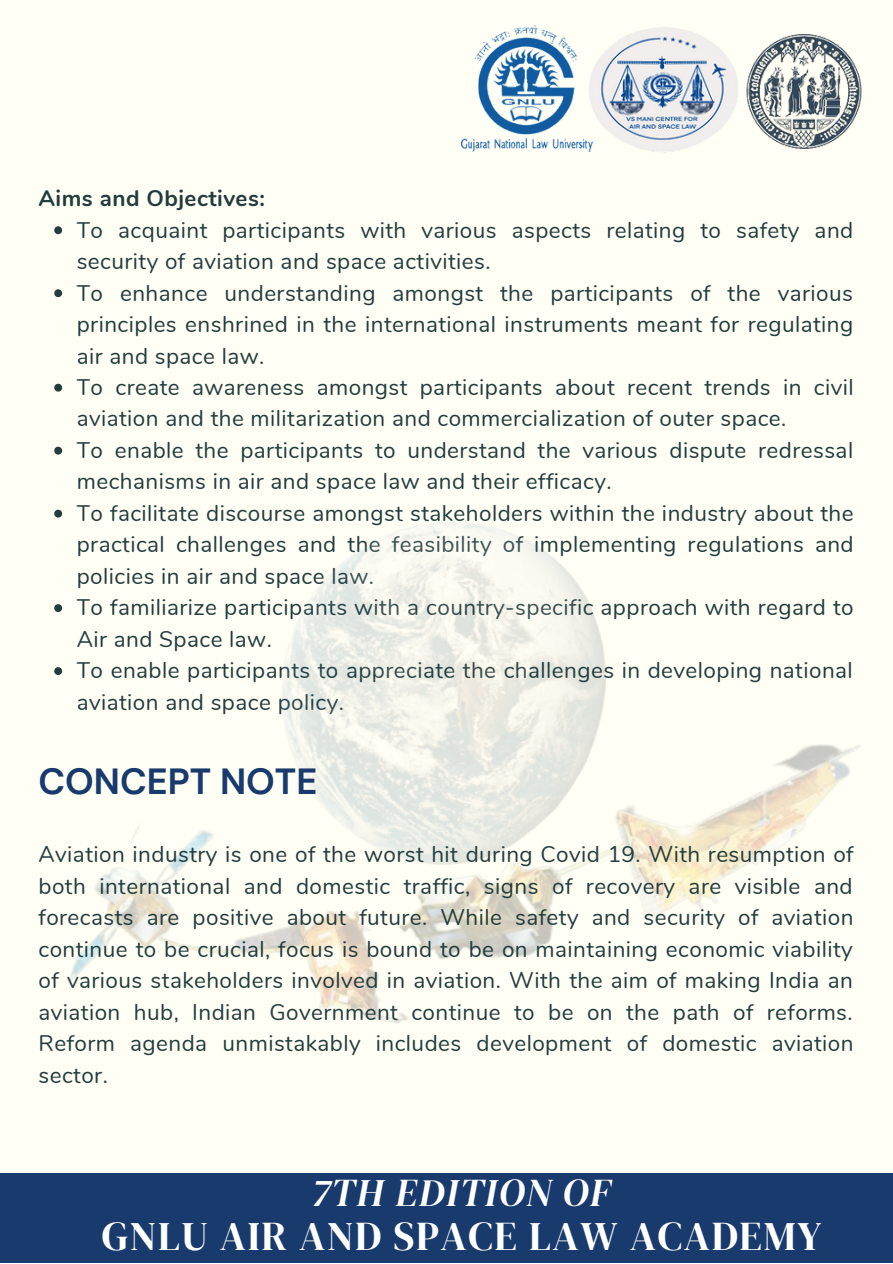
<style>
.page{position:relative;width:893px;height:1264px;background:#fff}
.page>*{position:absolute;margin:0;border:0;box-sizing:border-box;transform-origin:0 0}
.t1{font:40.5px "DM Serif Display";letter-spacing:.04em;color:#fff}
.t2{font:italic 39px "DM Serif Display";letter-spacing:.04em;color:#fff}
.t3{font:700 36.3px "DM Sans";color:#183a6d}
.t4{font:22.5px/31.5px "Nunito";letter-spacing:.02em;color:#223d3c}
.t5{font:700 22.5px "Nunito";letter-spacing:.02em;color:#223d3c}
</style>
<div class="page">
<div style="left:0;top:0;width:892px;height:1262px;background:#fffff5"></div>
<img style="left:461px;top:26px;width:117px;height:125px">
<img style="left:578px;top:27px;width:140px;height:126px">
<img style="left:718px;top:34px;width:144px;height:114px">
<div style="left:0;top:1173px;width:892px;height:89px;background:#183a6d"></div>
<svg style="left:54px;top:226px;width:8px;height:8px"></svg>
<svg style="left:54px;top:289px;width:8px;height:8px"></svg>
<svg style="left:54px;top:384px;width:8px;height:7px"></svg>
<img style="left:69px;top:746px;width:792px;height:277px">
<img style="left:54px;top:447px;width:800px;height:489px">
<p class="t5" style="left:38px;top:183px;width:228px">Aims and Objectives:</p>
<p class="t4" style="left:77px;top:214px;width:778px">To acquaint participants with various aspects relating to safety and security of aviation and space activities.<br>To enhance understanding amongst the participants of the various principles enshrined in the international instruments meant for regulating air and space law.<br>To create awareness amongst participants about recent trends in civil aviation and the militarization and commercialization of outer space.<br>To enable the participants to understand the various dispute redressal mechanisms in air and space law and their efficacy.<br>To facilitate discourse amongst stakeholders within the industry about the practical challenges and the feasibility of implementing regulations and policies in air and space law.<br>To familiarize participants with a country-specific approach with regard to Air and Space law.<br>To enable participants to appreciate the challenges in developing national aviation and space policy.</p>
<h3 class="t3" style="left:38px;top:758px;width:280px">CONCEPT NOTE</h3>
<p class="t4" style="left:38px;top:839px;width:816px;text-align:justify">Aviation industry is one of the worst hit during Covid 19. With resumption of both international and domestic traffic, signs of recovery are visible and forecasts are positive about future. While safety and security of aviation continue to be crucial, focus is bound to be on maintaining economic viability of various stakeholders involved in aviation. With the aim of making India an aviation hub, Indian Government continue to be on the path of reforms.<br>Reform agenda unmistakably includes development of domestic aviation sector.</p>
<h2 class="t2" style="left:312px;top:1165px;width:299px">7TH EDITION OF</h2>
<h1 class="t1" style="left:102px;top:1207px;width:721px">GNLU AIR AND SPACE LAW ACADEMY</h1>
</div>
